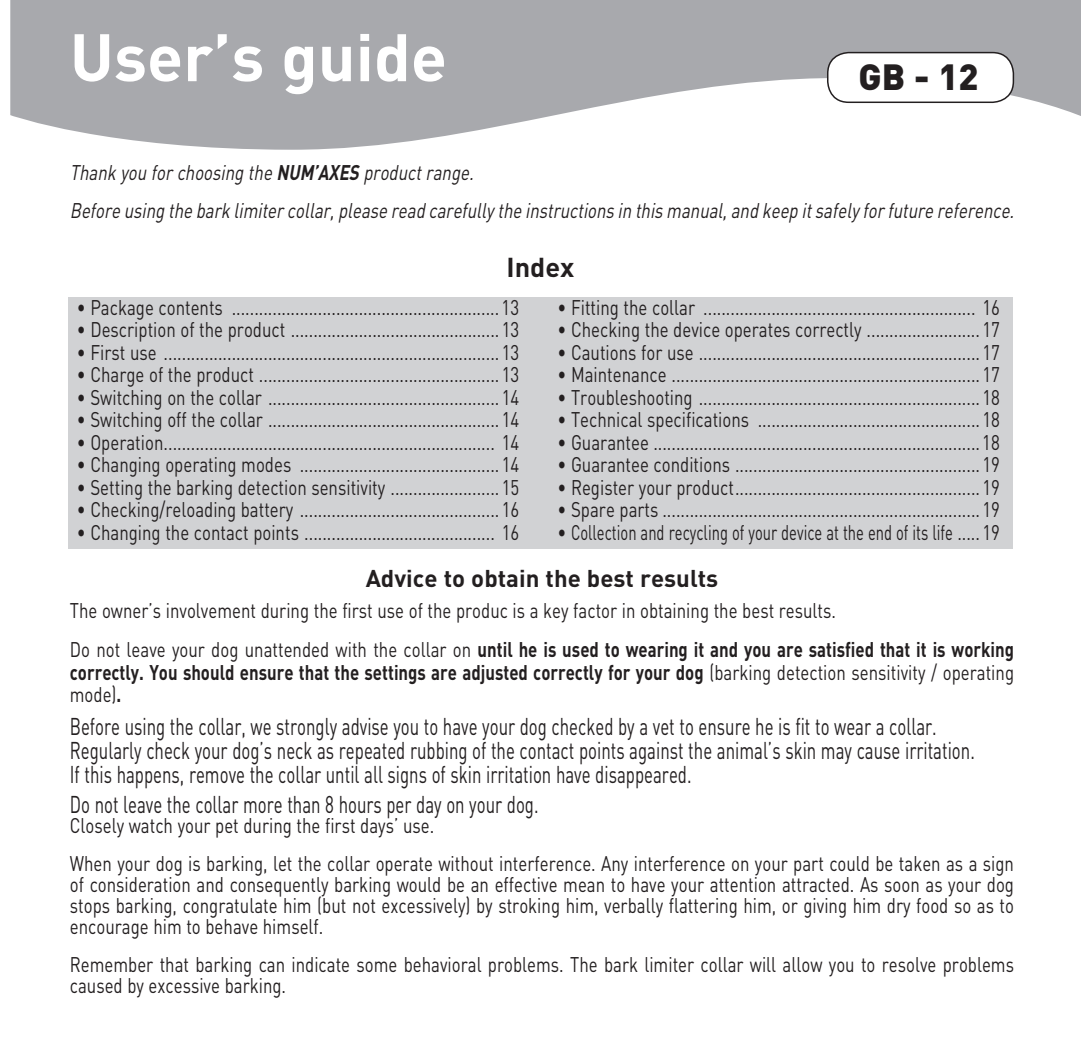
<style>
.page{position:relative;width:1081px;height:1063px;background:#fff}
.page>*{position:absolute;margin:0;border:0;box-sizing:border-box;transform-origin:0 0}
.t1{font:700 66px "DIN";color:#fff}
.t2{font:900 36px "DIN";color:#231f20}
.t3{font:700 27px "DIN";color:#231f20}
.t4{font:24px/24px "DIN";color:#231f20;scale:.7 1}
.t5{font:700 24px "DIN";color:#231f20}
.t6{font:21px/21px "DIN";color:#231f20;scale:.8 1}
.t7{font:italic 21px/38.1px "DIN";color:#231f20;scale:.8 1}
.t8{font:700 21px/22.5px "DIN";color:#231f20;scale:.8 1}
.s1{font-weight:700}
.s2{font-weight:400}
</style>
<div class="page">
<svg style="left:10px;top:0;width:1071px;height:150px;fill:#a8a9ad"></svg>
<div style="left:68px;top:297px;width:944px;height:251px;background:#d1d2d4"></div>
<div style="left:827px;top:53px;width:186px;height:49px;background:#fff;border-radius:21px"></div>
<div style="left:827px;top:52px;width:187px;height:51px;border:2px solid #231f20;border-radius:21px"></div>
<h1 class="t1" style="left:70px;top:34px;width:379px">User’s guide</h1>
<h2 class="t2" style="left:858px;top:64px;width:121px">GB - 12</h2>
<p class="t7" style="left:70px;top:156px;width:1186px">Thank you for choosing the <span class="s1">NUM’AXES</span> product range.<br>Before using the bark limiter collar,please read carefully the instructions in this manual,and keep itsafely for future reference.</p>
<p class="t3" style="left:506px;top:258px;width:69px">Index</p>
<p class="t6" style="left:77px;top:299px;width:554px">• Package contents ........................................................... 13</p>
<p class="t6" style="left:77px;top:322px;width:554px">• Description of the product .............................................. 13</p>
<p class="t6" style="left:77px;top:344px;width:554px">• First use .......................................................................... 13</p>
<p class="t6" style="left:77px;top:366px;width:554px">• Charge of the product ..................................................... 13</p>
<p class="t6" style="left:77px;top:389px;width:554px">• Switching on the collar ................................................... 14</p>
<p class="t6" style="left:77px;top:411px;width:554px">• Switching off the collar ................................................... 14</p>
<p class="t6" style="left:77px;top:434px;width:554px">• Operation ......................................................................... 14</p>
<p class="t6" style="left:77px;top:456px;width:554px">• Changing operating modes ............................................ 14</p>
<p class="t6" style="left:77px;top:479px;width:554px">• Setting the barking detection sensitivity ........................ 15</p>
<p class="t6" style="left:77px;top:501px;width:554px">• Checking/reloading battery ............................................ 16</p>
<p class="t6" style="left:77px;top:524px;width:554px">• Changing the contact points .......................................... 16</p>
<p class="t6" style="left:557px;top:299px;width:554px">• Fitting the collar ............................................................ 16</p>
<p class="t6" style="left:557px;top:321px;width:554px">• Checking the device operates correctly ......................... 17</p>
<p class="t6" style="left:557px;top:344px;width:554px">• Cautions for use .............................................................. 17</p>
<p class="t6" style="left:557px;top:366px;width:554px">• Maintenance .................................................................... 17</p>
<p class="t6" style="left:557px;top:389px;width:554px">• Troubleshooting .............................................................. 18</p>
<p class="t6" style="left:557px;top:411px;width:554px">• Technical specifications ................................................. 18</p>
<p class="t6" style="left:557px;top:434px;width:554px">• Guarantee ........................................................................ 18</p>
<p class="t6" style="left:557px;top:456px;width:554px">• Guarantee conditions ...................................................... 19</p>
<p class="t6" style="left:557px;top:479px;width:554px">• Register your product ...................................................... 19</p>
<p class="t6" style="left:557px;top:501px;width:554px">• Spare parts ...................................................................... 19</p>
<p class="t6" style="left:557px;top:524px;width:554px">• Collection and recycling of your device at the end of its life ..... 19</p>
<p class="t5" style="left:366px;top:569px;width:354px">Advice to obtain the best results</p>
<p class="t6" style="left:70px;top:593px;width:1181px;line-height:39.6px">The owner’s involvement during the first use of the produc is a key factor in obtaining the best results.<br>Do not leave your dog unattended with the collar on <span class="s1">until he is used to wearing it and you are satisfied that it is working</span></p>
<p class="t8" style="left:70px;top:662px;width:1181px">correctly. You should ensure that the settings are adjusted correctly for your dog <span class="s2">(barking detection sensitivity / operating mode)</span>.</p>
<p class="t4" style="left:70px;top:717px;width:1294px">Before using the collar, we strongly advise you to have your dog checked by a vet to ensure he is fit to wear a collar.<br>Regularly check your dog’s neck as repeated rubbing of the contact points against the animal’s skin may cause irritation.<br>If this happens, remove the collar until all signs of skin irritation have disappeared.</p>
<p class="t4" style="left:70px;top:795px;width:671px">Do not leave the collar more than 8 hours per day on your dog.</p>
<p class="t6" style="left:70px;top:809px;width:1181px;line-height:38.1px">Closely watch your pet during the first days’ use.<br>When your dog is barking, let the collar operate without interference. Any interference on your part could be taken as a sign</p>
<p class="t6" style="left:70px;top:876px;width:1181px;text-align:justify">of consideration and consequently barking would be an effective mean to have your attention attracted. As soon as your dog stops barking, congratulate him (but not excessively) by stroking him, verbally flattering him, or giving him dry food so as to encourage him to behave himself.</p>
<p class="t6" style="left:70px;top:956px;width:1181px">Remember that barking can indicate some behavioral problems. The bark limiter collar will allow you to resolve problems caused by excessive barking.</p>
</div>
